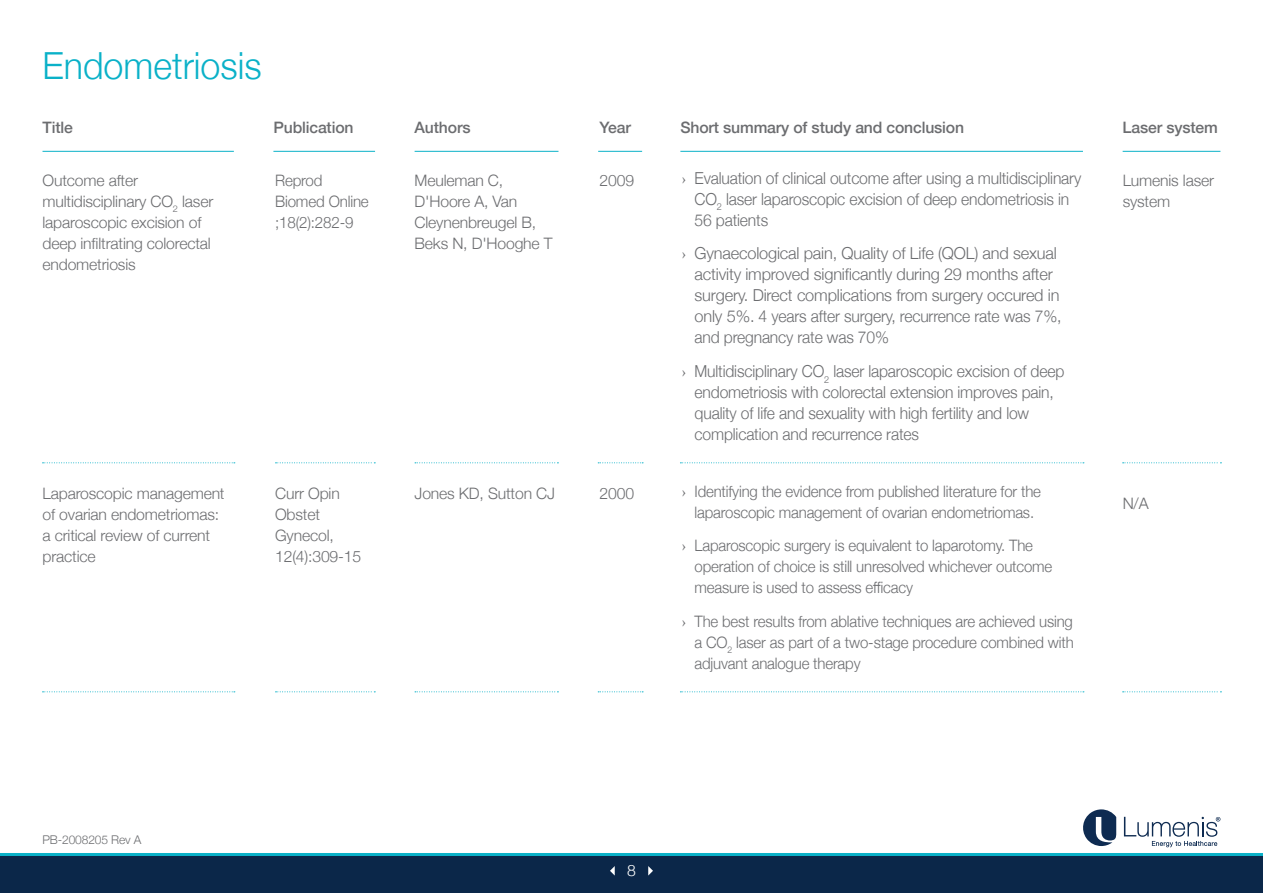
<style>
.page{position:relative;width:1263px;height:893px;background:#fff}
.page>*{position:absolute;margin:0;border:0;box-sizing:border-box;transform-origin:0 0}
.t1{font:300 37.35px "Helvetica Neue";color:#0ab1c8;scale:.96 1}
.t2{font:300 16.5px/21px "Helvetica Neue";letter-spacing:-.01em;color:#6c6d70;scale:.95 1}
.t3{font:300 16.5px/21px "Helvetica Neue";letter-spacing:-.01em;color:#6c6d70}
.t4{font:300 15.75px/21px "Helvetica Neue";letter-spacing:-.01em;color:#6c6d70;text-align:center;scale:.95 1}
.t5{font:300 15.75px/21px "Helvetica Neue";letter-spacing:-.01em;color:#6c6d70}
.t6{font:500 15.75px "Helvetica Neue";letter-spacing:-.01em;color:#6c6d70}
.t7{font:300 15.75px/21px "Helvetica Neue";letter-spacing:-.01em;color:#6c6d70;scale:.96 1}
.t8{font:300 15.75px "Helvetica Neue";color:#fff}
.t9{font:300 12px "Helvetica Neue";letter-spacing:-.01em;color:#6c6d70}
.s1{font-family:"Adobe Hebrew";font-weight:400}
.s2{font-family:"Adobe Hebrew";font-weight:400;font-size:16.5px}
</style>
<div class="page">
<svg style="left:43px;top:462px;width:192px;height:1px"></svg>
<svg style="left:275px;top:462px;width:100px;height:1px"></svg>
<svg style="left:415px;top:462px;width:143px;height:1px"></svg>
<svg style="left:598px;top:462px;width:45px;height:1px"></svg>
<svg style="left:680px;top:462px;width:404px;height:1px"></svg>
<svg style="left:1123px;top:462px;width:98px;height:1px"></svg>
<svg style="left:43px;top:691px;width:192px;height:1px"></svg>
<svg style="left:275px;top:691px;width:100px;height:1px"></svg>
<svg style="left:415px;top:691px;width:143px;height:1px"></svg>
<svg style="left:598px;top:691px;width:45px;height:1px"></svg>
<svg style="left:680px;top:691px;width:404px;height:1px"></svg>
<svg style="left:1123px;top:691px;width:98px;height:1px"></svg>
<div style="left:0;top:855px;width:1263px;height:38px;background:#0b2749"></div>
<hr style="left:0;top:853px;width:1263px;height:3px;background:#0ab1c8">
<svg style="left:1124px;top:817px;width:96px;height:30px"></svg>
<svg style="left:1083px;top:809px;width:33px;height:37px"></svg>
<svg style="left:648px;top:866px;width:5px;height:9px"></svg>
<svg style="left:610px;top:866px;width:5px;height:9px"></svg>
<hr style="left:43px;top:151px;width:191px;height:1px;background:#0ab1c8">
<hr style="left:273px;top:151px;width:102px;height:1px;background:#0ab1c8">
<hr style="left:415px;top:151px;width:143px;height:1px;background:#0ab1c8">
<hr style="left:598px;top:151px;width:44px;height:1px;background:#0ab1c8">
<hr style="left:680px;top:151px;width:403px;height:1px;background:#0ab1c8">
<hr style="left:1123px;top:151px;width:97px;height:1px;background:#0ab1c8">
<h1 class="t1" style="left:43px;top:35px;width:230px">Endometriosis</h1>
<p class="t6" style="left:43px;top:115px;width:32px">Title</p>
<p class="t6" style="left:273px;top:115px;width:82px">Publication</p>
<p class="t6" style="left:415px;top:115px;width:57px">Authors</p>
<p class="t6" style="left:600px;top:115px;width:33px">Year</p>
<p class="t6" style="left:680px;top:115px;width:285px">Short summary of study and conclusion</p>
<p class="t6" style="left:1123px;top:115px;width:97px">Laser system</p>
<p class="t5" style="left:43px;top:169px;width:172px">Outcome after multidisciplinary CO<sub>2</sub> laser laparoscopic excision of deep infiltrating colorectal endometriosis</p>
<p class="t2" style="left:694px;top:166px;width:409px;text-indent:-13px"><span class="s1">›</span> Evaluation of clinical outcome after using a multidisciplinary<br>CO<sub>2</sub> laser laparoscopic excision of deep endometriosis in<br>56 patients</p>
<p class="t5" style="left:415px;top:169px;width:139px">Meuleman C,<br>D'Hoore A, Van<br>Cleynenbreugel B,<br>Beks N, D'Hooghe T</p>
<p class="t7" style="left:275px;top:169px;width:99px">Reprod<br>Biomed Online ;18(2):282-9</p>
<p class="t5" style="left:600px;top:169px;width:36px">2009</p>
<p class="t3" style="left:694px;top:242px;width:368px;text-indent:-13px"><span class="s1">›</span> Gynaecological pain, Quality of Life (QOL) and sexual activity improved significantly during 29 months after surgery. Direct complications from surgery occured in only 5%. 4 years after surgery, recurrence rate was 7%, and pregnancy rate was 70%</p>
<p class="t2" style="left:694px;top:360px;width:391px;text-indent:-13px"><span class="s1">›</span> Multidisciplinary CO<sub>2</sub> laser laparoscopic excision of deep endometriosis with colorectal extension improves pain, quality of life and sexuality with high fertility and low complication and recurrence rates</p>
<p class="t5" style="left:43px;top:482px;width:184px">Laparoscopic management of ovarian endometriomas: a critical review of current practice</p>
<p class="t5" style="left:275px;top:482px;width:88px">Curr Opin<br>Obstet<br>Gynecol,<br>12(4):309-15</p>
<p class="t5" style="left:415px;top:482px;width:142px">Jones KD, Sutton CJ</p>
<p class="t5" style="left:600px;top:482px;width:36px">2000</p>
<p class="t4" style="left:682px;top:479px;width:380px"><span class="s2">›</span> Identifying the evidence from published literature for the laparoscopic management of ovarian endometriomas.</p>
<p class="t4" style="left:694px;top:534px;width:378px;text-align:left;text-indent:-13px"><span class="s2">›</span> Laparoscopic surgery is equivalent to laparotomy. The operation of choice is still unresolved whichever outcome measure is used to assess efficacy</p>
<p class="t4" style="left:694px;top:610px;width:401px;text-align:justify;text-indent:-13px"><span class="s2">›</span> The best results from ablative techniques are achieved using a CO<sub>2</sub> laser as part of a two-stage procedure combined with adjuvant analogue therapy</p>
<p class="t5" style="left:1123px;top:169px;width:93px">Lumenis laser system</p>
<p class="t5" style="left:1123px;top:492px;width:27px">N/A</p>
<p class="t9" style="left:43px;top:830px;width:100px">PB-2008205 Rev A</p>
<p class="t8" style="left:627px;top:858px;width:10px">8</p>
</div>
